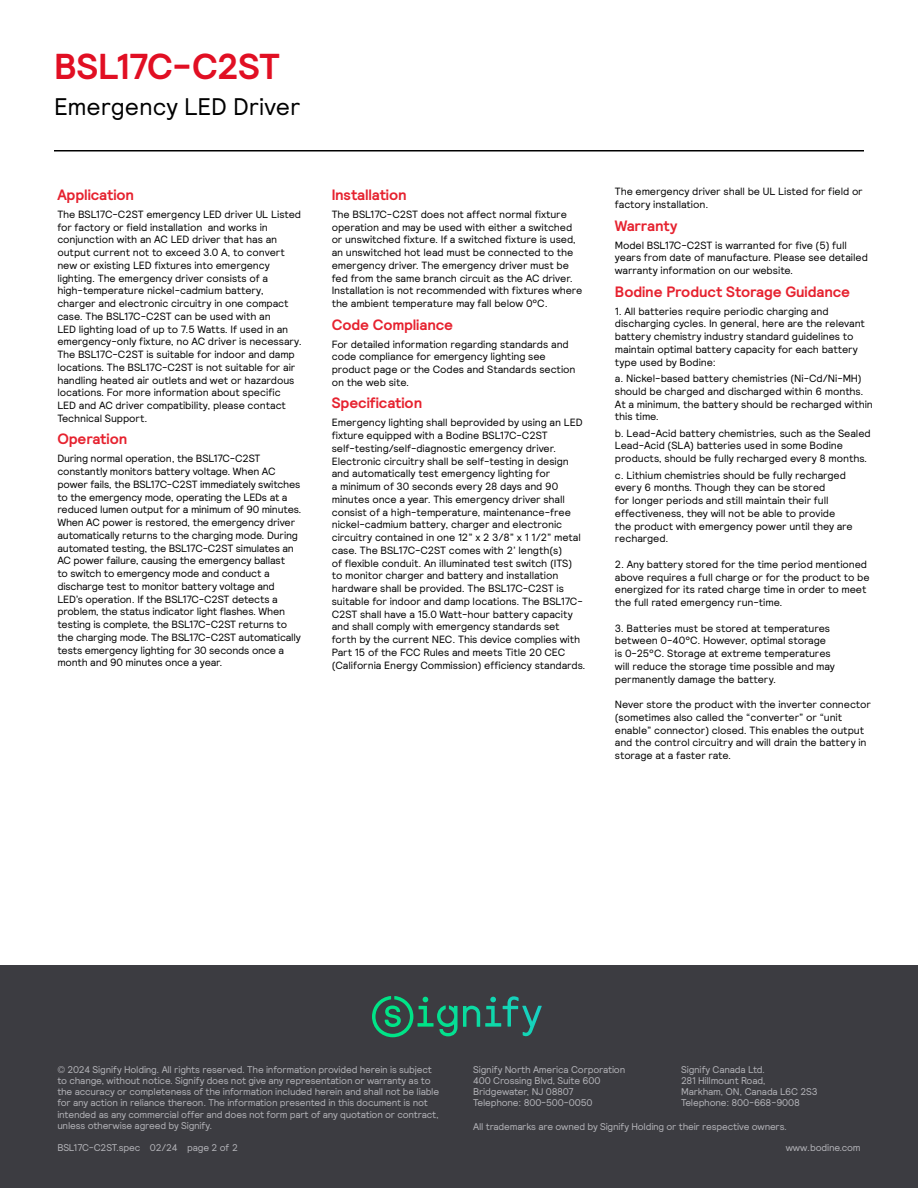
<style>
.page{position:relative;width:918px;height:1188px;background:#fff}
.page>*{position:absolute;margin:0;border:0;box-sizing:border-box;transform-origin:0 0}
.t1{font:700 36px "Signify Relative";letter-spacing:-.01em;color:#e10f23}
.t2{font:24px "Signify Relative";color:#000}
.t3{font:700 15px "Signify Relative";letter-spacing:-.005em;color:#e6222f}
.t4{font:10.5px/12.8px "Signify Relative";letter-spacing:-.01em;color:#000}
.t5{font:9.75px/11.2px "Signify Relative";letter-spacing:-.02em;color:#b4b4b9}
</style>
<div class="page">
<div style="left:0;top:965px;width:918px;height:223px;background:#3c3c41"></div>
<svg style="left:372px;top:996px;width:167px;height:41px"></svg>
<hr style="left:54px;top:150px;width:810px;height:2px;background:#000">
<h1 class="t1" style="left:54px;top:43px;width:227px">BSL17C-C2ST</h1>
<h2 class="t2" style="left:54px;top:91px;width:248px">Emergency LED Driver</h2>
<h3 class="t3" style="left:57px;top:185px;width:78px">Application</h3>
<p class="t4" style="left:57px;top:207px;width:246px">The BSL17C-C2ST emergency LED driver UL Listed for factory or field installation and works in conjunction with an AC LED driver that has an output current not to exceed 3.0 A, to convert new or existing LED fixtures into emergency lighting. The emergency driver consists of a high-temperature nickel-cadmium battery, charger and electronic circuitry in one compact case. The BSL17C-C2ST can be used with an<br>LED lighting load of up to 7.5 Watts. If used in an emergency-only fixture, no AC driver is necessary.<br>The BSL17C-C2ST is suitable for indoor and damp locations. The BSL17C-C2ST is not suitable for air handling heated air outlets and wet or hazardous locations. For more information about specific LED and AC driver compatibility, please contact Technical Support.</p>
<h3 class="t3" style="left:57px;top:429px;width:71px">Operation</h3>
<p class="t4" style="left:57px;top:452px;width:246px">During normal operation, the BSL17C-C2ST constantly monitors battery voltage. When AC power fails, the BSL17C-C2ST immediately switches to the emergency mode, operating the LEDs at a reduced lumen output for a minimum of 90 minutes.<br>When AC power is restored, the emergency driver automatically returns to the charging mode. During automated testing, the BSL17C-C2ST simulates an AC power failure, causing the emergency ballast<br>to switch to emergency mode and conduct a discharge test to monitor battery voltage and LED’s operation. If the BSL17C-C2ST detects a problem, the status indicator light flashes. When testing is complete, the BSL17C-C2ST returns to the charging mode. The BSL17C-C2ST automatically tests emergency lighting for 30 seconds once a month and 90 minutes once a year.</p>
<h3 class="t3" style="left:332px;top:185px;width:76px">Installation</h3>
<p class="t4" style="left:332px;top:207px;width:252px">The BSL17C-C2ST does not affect normal fixture operation and may be used with either a switched or unswitched fixture. If a switched fixture is used, an unswitched hot lead must be connected to the emergency driver. The emergency driver must be fed from the same branch circuit as the AC driver.<br>Installation is not recommended with fixtures where the ambient temperature may fall below 0°C.</p>
<h3 class="t3" style="left:332px;top:314px;width:123px">Code Compliance</h3>
<p class="t4" style="left:332px;top:337px;width:245px">For detailed information regarding standards and code compliance for emergency lighting see product page or the Codes and Standards section on the web site.</p>
<h3 class="t3" style="left:332px;top:393px;width:92px">Specification</h3>
<p class="t4" style="left:332px;top:416px;width:255px">Emergency lighting shall beprovided by using an LED fixture equipped with a Bodine BSL17C-C2ST self-testing/self-diagnostic emergency driver.<br>Electronic circuitry shall be self-testing in design and automatically test emergency lighting for<br>a minimum of 30 seconds every 28 days and 90 minutes once a year. This emergency driver shall consist of a high-temperature, maintenance-free nickel-cadmium battery, charger and electronic circuitry contained in one 12” x 2 3/8” x 1 1/2” metal case. The BSL17C-C2ST comes with 2’ length(s)<br>of flexible conduit. An illuminated test switch (ITS)<br>to monitor charger and battery and installation hardware shall be provided. The BSL17C-C2ST is suitable for indoor and damp locations. The BSL17C-C2ST shall have a 15.0 Watt-hour battery capacity and shall comply with emergency standards set forth by the current NEC. This device complies with Part 15 of the FCC Rules and meets Title 20 CEC (California Energy Commission) efficiency standards.</p>
<p class="t4" style="left:615px;top:185px;width:249px">The emergency driver shall be UL Listed for field or factory installation.</p>
<h3 class="t3" style="left:615px;top:215px;width:64px">Warranty</h3>
<p class="t4" style="left:615px;top:238px;width:255px">Model BSL17C-C2ST is warranted for five (5) full years from date of manufacture. Please see detailed warranty information on our website.</p>
<h3 class="t3" style="left:615px;top:281px;width:237px">Bodine Product Storage Guidance</h3>
<p class="t4" style="left:615px;top:304px;width:252px">1. All batteries require periodic charging and discharging cycles. In general, here are the relevant battery chemistry industry standard guidelines to maintain optimal battery capacity for each battery type used by Bodine:</p>
<p class="t4" style="left:615px;top:372px;width:260px">a. Nickel-based battery chemistries (Ni-Cd/Ni-MH) should be charged and discharged within 6 months.<br>At a minimum, the battery should be recharged within this time.</p>
<p class="t4" style="left:615px;top:426px;width:257px">b. Lead-Acid battery chemistries, such as the Sealed<br>Lead-Acid (SLA) batteries used in some Bodine products, should be fully recharged every 8 months.</p>
<p class="t4" style="left:615px;top:468px;width:239px">c. Lithium chemistries should be fully recharged every 6 months. Though they can be stored<br>for longer periods and still maintain their full effectiveness, they will not be able to provide the product with emergency power until they are recharged.</p>
<p class="t4" style="left:615px;top:558px;width:256px">2. Any battery stored for the time period mentioned above requires a full charge or for the product to be energized for its rated charge time in order to meet the full rated emergency run-time.</p>
<p class="t4" style="left:615px;top:621px;width:222px">3. Batteries must be stored at temperatures between 0-40°C. However, optimal storage is 0-25°C. Storage at extreme temperatures will reduce the storage time possible and may permanently damage the battery.</p>
<p class="t4" style="left:615px;top:698px;width:258px">Never store the product with the inverter connector (sometimes also called the “converter” or “unit enable” connector) closed. This enables the output and the control circuitry and will drain the battery in storage at a faster rate.</p>
<p class="t5" style="left:57px;top:1063px;width:383px">© 2024 Signify Holding. All rights reserved. The information provided herein is subject to change, without notice. Signify does not give any representation or warranty as to the accuracy or completeness of the information included herein and shall not be liable for any action in reliance thereon. The information presented in this document is not intended as any commercial offer and does not form part of any quotation or contract, unless otherwise agreed by Signify.</p>
<p class="t5" style="left:57px;top:1141px;width:182px">BSL17C-C2ST.spec 02/24 page 2 of 2</p>
<p class="t5" style="left:473px;top:1063px;width:154px">Signify North America Corporation<br>400 Crossing Blvd, Suite 600<br>Bridgewater, NJ 08807<br>Telephone: 800-500-0050</p>
<p class="t5" style="left:681px;top:1063px;width:138px">Signify Canada Ltd.<br>281 Hillmount Road,<br>Markham, ON, Canada L6C 2S3<br>Telephone: 800-668-9008</p>
<p class="t5" style="left:786px;top:1115px;width:76px;line-height:21px;text-indent:-312px">All trademarks are owned by Signify Holding or their respective owners. www.bodine.com</p>
</div>
